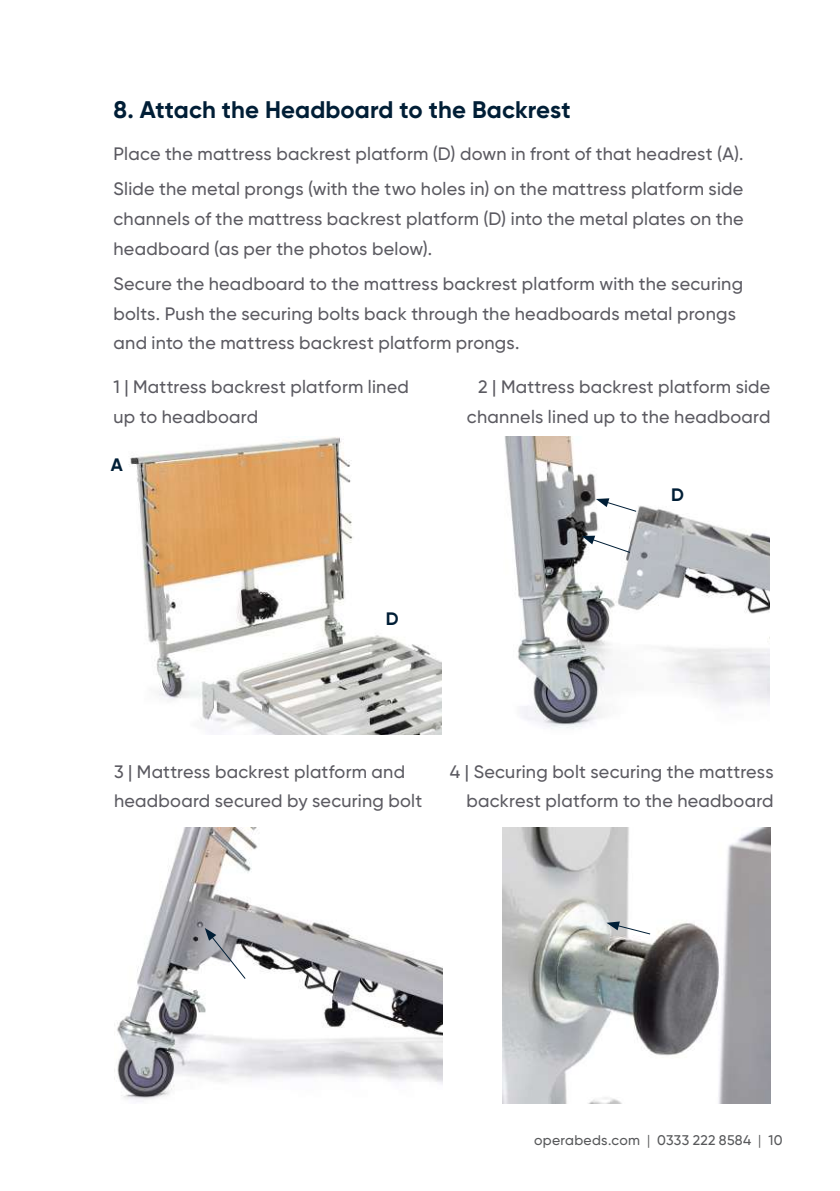
<style>
.page{position:relative;width:840px;height:1191px;background:#fff}
.page>*{position:absolute;margin:0;border:0;box-sizing:border-box;transform-origin:0 0}
.t1{font:700 24px "Gilroy";letter-spacing:.005em;color:#001e36}
.t2{font:500 18px/29.6px "Gilroy";letter-spacing:.015em;color:#5b5a61}
.t3{font:700 18px "Gilroy";color:#001e36}
.t4{font:500 14px "Gilroy";letter-spacing:.025em;color:#57585a}
.s1{font-weight:400}
</style>
<div class="page">
<img style="left:128px;top:437px;width:313px;height:297px">
<img style="left:504px;top:437px;width:265px;height:292px">
<img style="left:114px;top:827px;width:328px;height:273px">
<img style="left:502px;top:827px;width:268px;height:276px">
<svg style="left:595px;top:498px;width:42px;height:14px"></svg>
<svg style="left:581px;top:535px;width:50px;height:19px"></svg>
<svg style="left:606px;top:921px;width:45px;height:14px"></svg>
<svg style="left:205px;top:928px;width:41px;height:52px"></svg>
<h1 class="t1" style="left:113px;top:95px;width:458px">8. Attach the Headboard to the Backrest</h1>
<p class="t2" style="left:113px;top:136px;width:631px;line-height:35.2px">Place the mattress backrest platform (D) down in front of that headrest (A).<br>Slide the metal prongs (with the two holes in) on the mattress platform side</p>
<p class="t2" style="left:113px;top:204px;width:631px">channels of the mattress backrest platform (D) into the metal plates on the headboard (as per the photos below).</p>
<p class="t2" style="left:113px;top:269px;width:630px">Secure the headboard to the mattress backrest platform with the securing bolts. Push the securing bolts back through the headboards metal prongs and into the mattress backrest platform prongs.</p>
<p class="t2" style="left:113px;top:372px;width:297px">1 | Mattress backrest platform lined up to headboard</p>
<p class="t2" style="left:466px;top:372px;width:305px;text-align:right">2 | Mattress backrest platform side channels lined up to the headboard</p>
<p class="t3" style="left:111px;top:453px;width:14px">A</p>
<p class="t3" style="left:386px;top:607px;width:14px">D</p>
<p class="t3" style="left:670px;top:483px;width:14px">D</p>
<p class="t2" style="left:114px;top:756px;width:309px">3 | Mattress backrest platform and headboard secured by securing bolt</p>
<p class="t2" style="left:449px;top:756px;width:325px;text-align:right">4 | Securing bolt securing the mattress backrest platform to the headboard</p>
<p class="t4" style="left:533px;top:1132px;width:250px">operabeds.com <span class="s1">|</span> 0333 222 8584 <span class="s1">|</span> 10</p>
</div>
